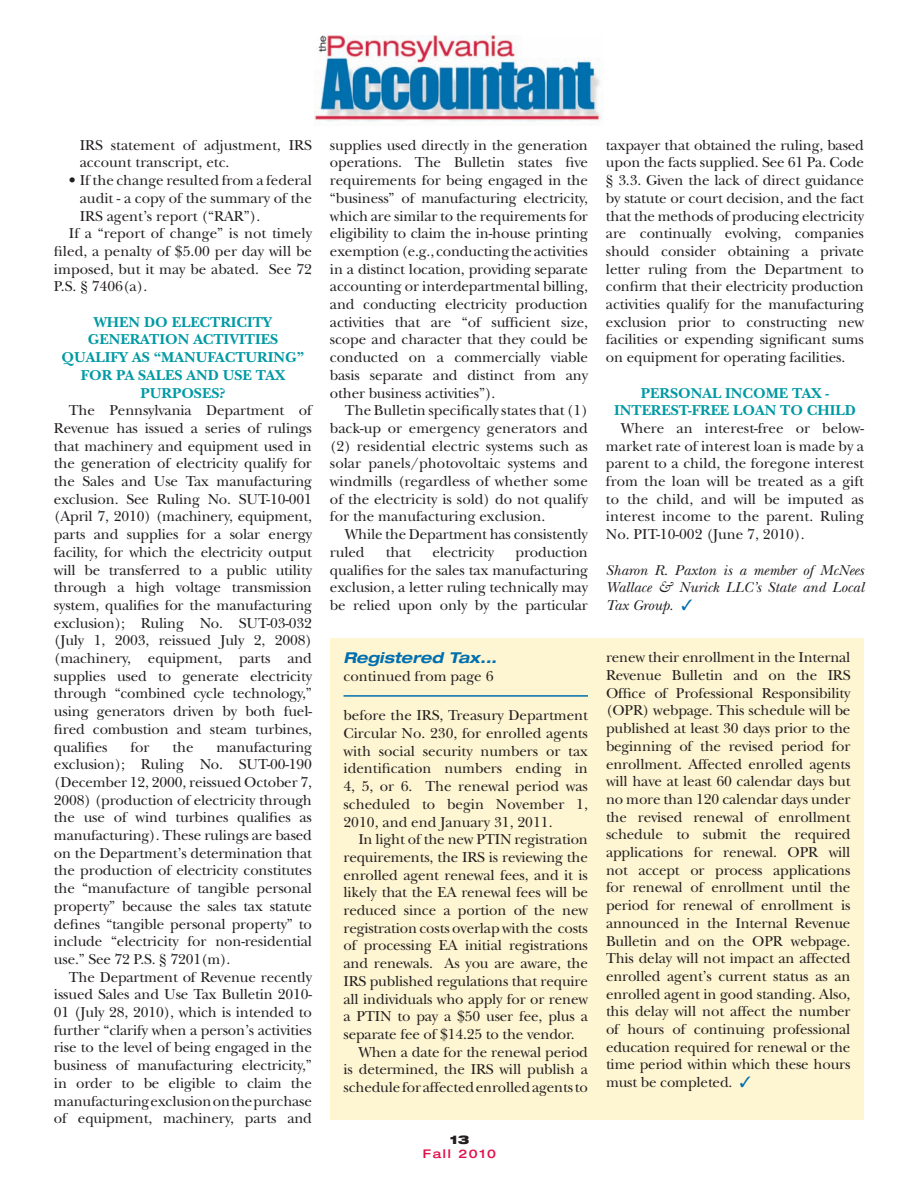
<style>
.page{position:relative;width:918px;height:1188px;background:#fff}
.page>*{position:absolute;margin:0;border:0;box-sizing:border-box;transform-origin:0 0}
.t1{font:15px/17.7px "New Baskerville";letter-spacing:-.01em;color:#231f20;text-align:justify}
.t2{font:700 15px/17.7px "New Baskerville";color:#0099a4}
.t3{font:italic 15px/17.7px "New Baskerville";color:#231f20;text-align:justify}
.t4{font:italic 700 expanded 15px "Helvetica Neue";color:#006faf}
.t5{font:500 expanded 12px "Helvetica Neue";letter-spacing:.14em;color:#e0104b}
.t6{font:900 expanded 12px "Helvetica Neue";color:#231f20}
.s1{color:#006faf}
</style>
<div class="page">
<img style="left:314px;top:35px;width:288px;height:90px">
<div style="left:330px;top:638px;width:534px;height:481px;background:#fef5d2"></div>
<hr style="left:344px;top:695px;width:244px;height:2px;background:#006faf">
<p class="t1" style="left:80px;top:136px;width:234px">IRS statement of adjustment, IRS account transcript, etc.</p>
<p class="t1" style="left:69px;top:172px;width:245px">• If the change resulted from a federal</p>
<p class="t1" style="left:80px;top:189px;width:234px">audit - a copy of the summary of the</p>
<p class="t1" style="left:80px;top:207px;width:182px">IRS agent’s report (“RAR”).</p>
<p class="t1" style="left:69px;top:225px;width:244px">If a “report of change” is not timely</p>
<p class="t1" style="left:54px;top:242px;width:259px">filed, a penalty of $5.00 per day will be</p>
<p class="t1" style="left:54px;top:260px;width:259px">imposed, but it may be abated. See 72</p>
<p class="t1" style="left:54px;top:278px;width:95px">P.S. § 7406(a).</p>
<p class="t2" style="left:88px;top:313px;width:186px;text-indent:6px">WHEN DO ELECTRICITY<br>GENERATION</p>
<p class="t2" style="left:193px;top:331px;width:30px">ACTIVITIES</p>
<p class="t2" style="left:62px;top:349px;width:112px">QUALIFY AS “MANUFA</p>
<p class="t2" style="left:225px;top:349px;width:22px">CTURIN</p>
<p class="t2" style="left:285px;top:349px;width:21px">G”</p>
<p class="t2" style="left:81px;top:366px;width:12px">FOR</p>
<p class="t2" style="left:116px;top:366px;width:83px">PA SALES AND</p>
<p class="t2" style="left:223px;top:366px;width:54px">USE TAX</p>
<p class="t2" style="left:141px;top:384px;width:21px">PURPOSES</p>
<p class="t2" style="left:219px;top:384px;width:7px">?</p>
<p class="t1" style="left:54px;top:402px;width:260px;text-indent:15px">The Pennsylvania Department of Revenue has issued a series of rulings that machinery and equipment used in the generation of electricity qualify for the Sales and Use Tax manufacturing exclusion. See Ruling No. SUT-10-001 (April 7, 2010) (machinery, equipment, parts and supplies for a solar energy facility, for which the electricity output will be transferred to a public utility through a high voltage transmission system, qualifies for the manufacturing exclusion); Ruling No. SUT-03-032 (July 1, 2003, reissued July 2, 2008) (machinery, equipment, parts and supplies used to generate electricity through “combined cycle technology,” using generators driven by both fuel&shy;fired combustion and steam turbines, qualifies</p>
<p class="t1" style="left:131px;top:738px;width:20px">for</p>
<p class="t1" style="left:173px;top:738px;width:22px">the</p>
<p class="t1" style="left:54px;top:738px;width:260px;text-indent:163px">manufacturing exclusion); Ruling No. SUT-00-190 (December 12, 2000, reissued October 7, 2008) (production of electricity through the use of wind turbines qualifies as manufacturing). These rulings are based on the Department’s determination that the production of electricity constitutes the “manufacture of tangible personal property” because the sales tax statute defines “tangible personal property” to include “electricity for non-residential use.” See 72 P.S. § 7201(m).</p>
<p class="t1" style="left:54px;top:968px;width:260px;text-indent:15px">The Department of Revenue recently issued Sales and Use Tax Bulletin 2010- 01 (July 28, 2010), which is intended to further “clarify when a person’s activities rise to the level of being engaged in the business of manufacturing electricity,” in order to be eligible to claim the manufacturing exclusion on the purchase of equipment, machinery, parts and</p>
<p class="t1" style="left:330px;top:136px;width:260px">supplies used directly in the generation operations. The Bulletin states five requirements for being engaged in the “business” of manufacturing electricity, which are similar to the requirements for eligibility to claim the in-house printing exemption (e.g., conducting the activities in a distinct location, providing separate accounting or interdepartmental billing, and conducting electricity production activities that are “of sufficient size, scope and character that they could be conducted on a commercially viable basis separate and distinct from any other business activities”).</p>
<p class="t1" style="left:330px;top:402px;width:260px;text-indent:15px">The Bulletin specifically states that (1) back-up or emergency generators and (2) residential electric systems such as solar panels/photovoltaic systems and windmills (regardless of whether some of the electricity is sold) do not qualify for the manufacturing exclusion.</p>
<p class="t1" style="left:330px;top:526px;width:259px;text-indent:15px">While the Department has consistently ruled</p>
<p class="t1" style="left:330px;top:543px;width:259px;text-indent:186px">production qualifies for the sales tax manufacturing exclusion, a letter ruling technically may be relied upon only by the particular</p>
<p class="t1" style="left:386px;top:543px;width:27px">that</p>
<p class="t1" style="left:432px;top:543px;width:63px">electricity</p>
<p class="t4" style="left:344px;top:648px;width:155px">Registered Tax...</p>
<p class="t1" style="left:344px;top:668px;width:151px">continued from page 6</p>
<p class="t1" style="left:344px;top:707px;width:246px">before the IRS, Treasury Department Circular No. 230, for enrolled agents with social security numbers or tax identification numbers ending in 4, 5, or 6. The renewal period was scheduled to begin November 1, 2010, and end January 31, 2011.</p>
<p class="t1" style="left:358px;top:831px;width:231px">In light of the new PTIN registration</p>
<p class="t1" style="left:344px;top:848px;width:246px">requirements, the IRS is reviewing the</p>
<p class="t1" style="left:344px;top:866px;width:246px">enrolled agent renewal fees, and it is</p>
<p class="t1" style="left:344px;top:884px;width:246px">likely that the EA renewal fees will be</p>
<p class="t1" style="left:344px;top:901px;width:246px">reduced since a portion of the new</p>
<p class="t1" style="left:344px;top:919px;width:246px">registration costs overlap with the costs</p>
<p class="t1" style="left:344px;top:937px;width:246px">of processing EA initial registrations</p>
<p class="t1" style="left:344px;top:955px;width:246px">and renewals. As you are aware, the</p>
<p class="t1" style="left:344px;top:972px;width:246px">IRS published regulations that require</p>
<p class="t1" style="left:344px;top:990px;width:246px">all individuals who apply for or renew</p>
<p class="t1" style="left:344px;top:1008px;width:246px">a PTIN to pay a $50 user fee, plus a</p>
<p class="t1" style="left:344px;top:1025px;width:233px">separate fee of $14.25 to the vendor.</p>
<p class="t1" style="left:358px;top:1043px;width:231px">When a date for the renewal period</p>
<p class="t1" style="left:344px;top:1061px;width:246px">is determined, the IRS will publish a</p>
<p class="t1" style="left:344px;top:1078px;width:246px">schedule for affected enrolled agents to</p>
<p class="t6" style="left:450px;top:1132px;width:21px">13</p>
<p class="t5" style="left:423px;top:1147px;width:75px">Fall 2010</p>
<p class="t1" style="left:606px;top:136px;width:260px">taxpayer that obtained the ruling, based upon the facts supplied. See 61 Pa. Code § 3.3. Given the lack of direct guidance by statute or court decision, and the fact that the methods of producing electricity are continually evolving, companies should consider obtaining a private letter ruling from the Department to confirm that their electricity production activities qualify for the manufacturing exclusion prior to constructing new facilities or expending significant sums on equipment for operating facilities.</p>
<p class="t2" style="left:641px;top:384px;width:21px">PERSONA</p>
<p class="t2" style="left:712px;top:384px;width:119px">L INCOME TAX -</p>
<p class="t2" style="left:614px;top:402px;width:17px">INTEREST</p>
<p class="t2" style="left:688px;top:402px;width:23px">-FREE</p>
<p class="t2" style="left:733px;top:402px;width:12px">LOAN</p>
<p class="t2" style="left:780px;top:402px;width:75px">TO CHILD</p>
<p class="t1" style="left:606px;top:419px;width:260px;text-indent:15px">Where an interest-free or below&shy;market rate of interest loan is made by a parent to a child, the foregone interest from the loan will be treated as a gift to the child, and will be imputed as interest income to the parent. Ruling No. PIT-10-002 (June 7, 2010).</p>
<p class="t3" style="left:606px;top:561px;width:260px">Sharon R. Paxton is a member of McNees Wallace &amp; Nurick LLC’s State and Local Tax Group. <span class="s1">✓</span></p>
<p class="t1" style="left:606px;top:649px;width:246px">renew their enrollment in the Internal Revenue Bulletin and on the IRS Office of Professional Responsibility (OPR) webpage. This schedule will be published at least 30 days prior to the beginning of the revised period for enrollment. Affected enrolled agents will have at least 60 calendar days but no more than 120 calendar days under the revised renewal of enrollment schedule to submit the required applications for renewal. OPR will not accept or process applications for renewal of enrollment until the period for renewal of enrollment is announced in the Internal Revenue Bulletin and on the OPR webpage.<br>This delay will not impact an affected enrolled agent’s current status as an enrolled agent in good standing. Also, this delay will not affect the number of hours of continuing professional education required for renewal or the time period within which these hours must be completed. <span class="s1">✓</span></p>
</div>
